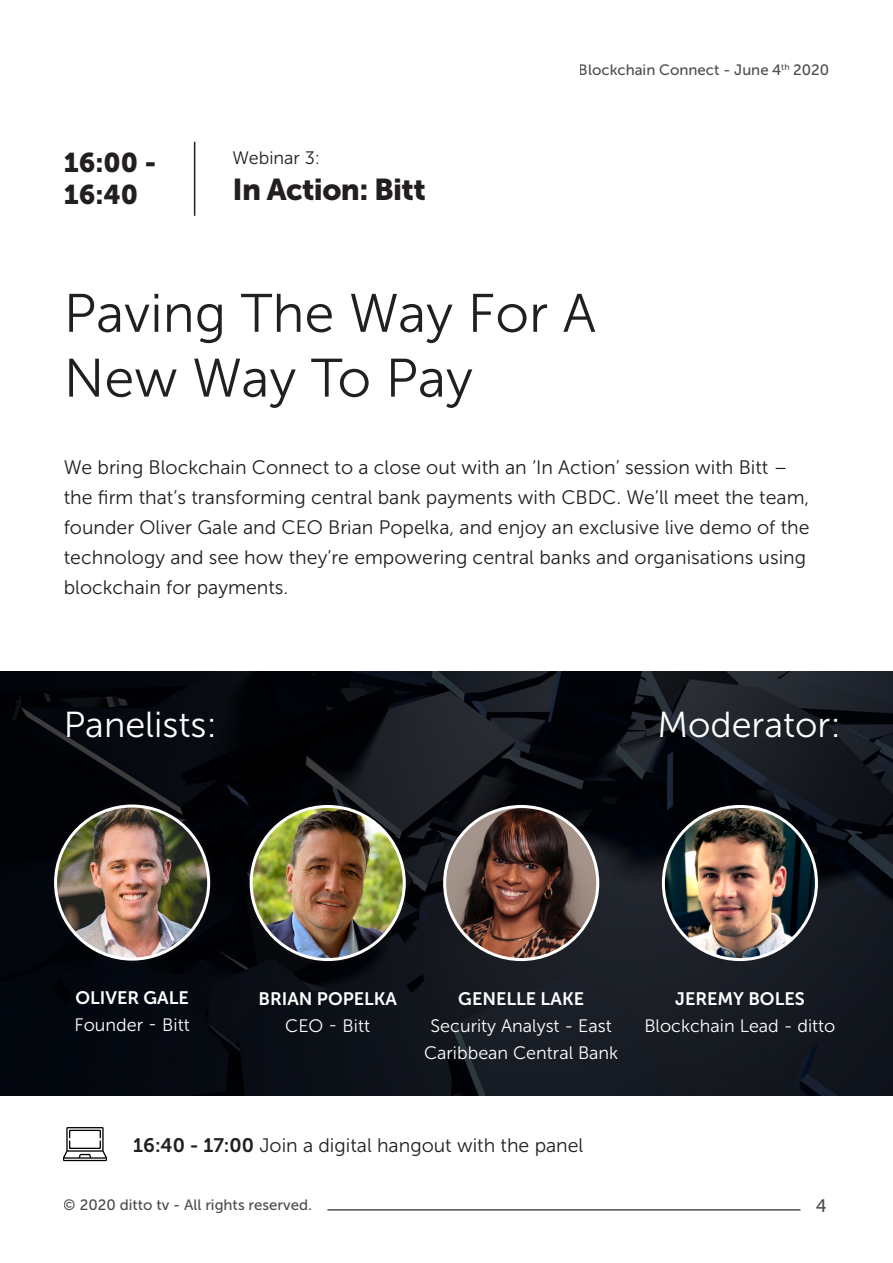
<style>
.page{position:relative;width:893px;height:1263px;background:#fff}
.page>*{position:absolute;margin:0;border:0;box-sizing:border-box;transform-origin:0 0}
.t1{font:54px/64.8px "Museo Sans 300";color:#231f20}
.t2{font:36px "Museo Sans 300";color:#fff}
.t3{font:30px "Museo Sans 900";letter-spacing:-.02em;color:#231f20}
.t4{font:27px/32.4px "Museo Sans 900";color:#231f20}
.t5{font:19.5px/30px "Museo Sans 300";color:#231f20}
.t6{font:18px/27px "Museo Sans 300";color:#fff;text-align:center}
.t7{font:18px/27px "Museo Sans 700";color:#fff;text-align:center}
.t8{font:18px "Museo Sans 300";color:#231f20}
.t9{font:18px "Museo Sans 500";color:#231f20}
.t10{font:15px "Museo Sans 500";color:#1d2225}
.s1{font-family:"Museo Sans 700"}
.s2{font-family:"Museo Sans 300"}
</style>
<div class="page">
<img style="left:0;top:672px;width:893px;height:423px">
<hr style="left:327px;top:1209px;width:473px;height:1px;background:#1d2225">
<hr style="left:194px;top:142px;width:1px;height:74px;background:#231f20">
<div style="left:241px;top:797px;width:173px;height:172px;background:#231f20;opacity:.35"></div>
<img style="left:251px;top:806px;width:153px;height:153px;border-radius:77px">
<div style="left:250px;top:805px;width:156px;height:156px;border:3px solid #fff;border-radius:50%"></div>
<div style="left:654px;top:797px;width:172px;height:172px;background:#231f20;opacity:.35"></div>
<img style="left:663px;top:806px;width:153px;height:153px;border-radius:77px">
<div style="left:662px;top:805px;width:156px;height:156px;border:3px solid #fff;border-radius:50%"></div>
<svg style="left:64px;top:1127px;width:42px;height:34px"></svg>
<div style="left:46px;top:796px;width:172px;height:172px;background:#231f20;opacity:.35"></div>
<img style="left:56px;top:806px;width:153px;height:153px;border-radius:77px">
<div style="left:54px;top:804px;width:156px;height:156px;border:3px solid #fff;border-radius:50%"></div>
<div style="left:435px;top:797px;width:172px;height:172px;background:#231f20;opacity:.35"></div>
<img style="left:445px;top:806px;width:153px;height:153px;border-radius:77px">
<div style="left:443px;top:805px;width:156px;height:156px;border:3px solid #fff;border-radius:50%"></div>
<p class="t4" style="left:64px;top:146px;width:94px">16:00 -<br>16:40</p>
<p class="t8" style="left:232px;top:148px;width:89px">Webinar 3:</p>
<p class="t3" style="left:232px;top:173px;width:195px">In Action: Bitt</p>
<p class="t10" style="left:579px;top:62px;width:252px">Blockchain Connect - June 4<sup>th</sup> 2020</p>
<p class="t1" style="left:64px;top:281px;width:534px">Paving The Way For A<br>New Way To Pay</p>
<p class="t5" style="left:64px;top:452px;width:747px">We bring Blockchain Connect to a close out with an ‘In Action’ session with Bitt – the firm that’s transforming central bank payments with CBDC. We’ll meet the team, founder Oliver Gale and CEO Brian Popelka, and enjoy an exclusive live demo of the technology and see how they’re empowering central banks and organisations using blockchain for payments.</p>
<p class="t2" style="left:64px;top:705px;width:155px">Panelists:</p>
<p class="t2" style="left:657px;top:705px;width:185px">Moderator:</p>
<p class="t6" style="left:74px;top:985px;width:117px;text-align:left"><span class="s1">OLIVER GALE<br></span>Founder - Bitt</p>
<p class="t6" style="left:424px;top:985px;width:196px"><span class="s1">GENELLE LAKE<br></span>Security Analyst - East<br>Caribbean Central Bank</p>
<p class="t7" style="left:258px;top:985px;width:140px">BRIAN POPELKA<br><span class="s2">CEO - Bitt</span></p>
<p class="t6" style="left:644px;top:985px;width:193px"><span class="s1">JEREMY BOLES<br></span>Blockchain Lead - ditto</p>
<p class="t5" style="left:133px;top:1131px;width:452px"><span class="s1">16:40 - 17:00</span> Join a digital hangout with the panel</p>
<p class="t10" style="left:64px;top:1197px;width:250px">© 2020 ditto tv - All rights reserved.</p>
<p class="t9" style="left:815px;top:1196px;width:12px">4</p>
</div>
